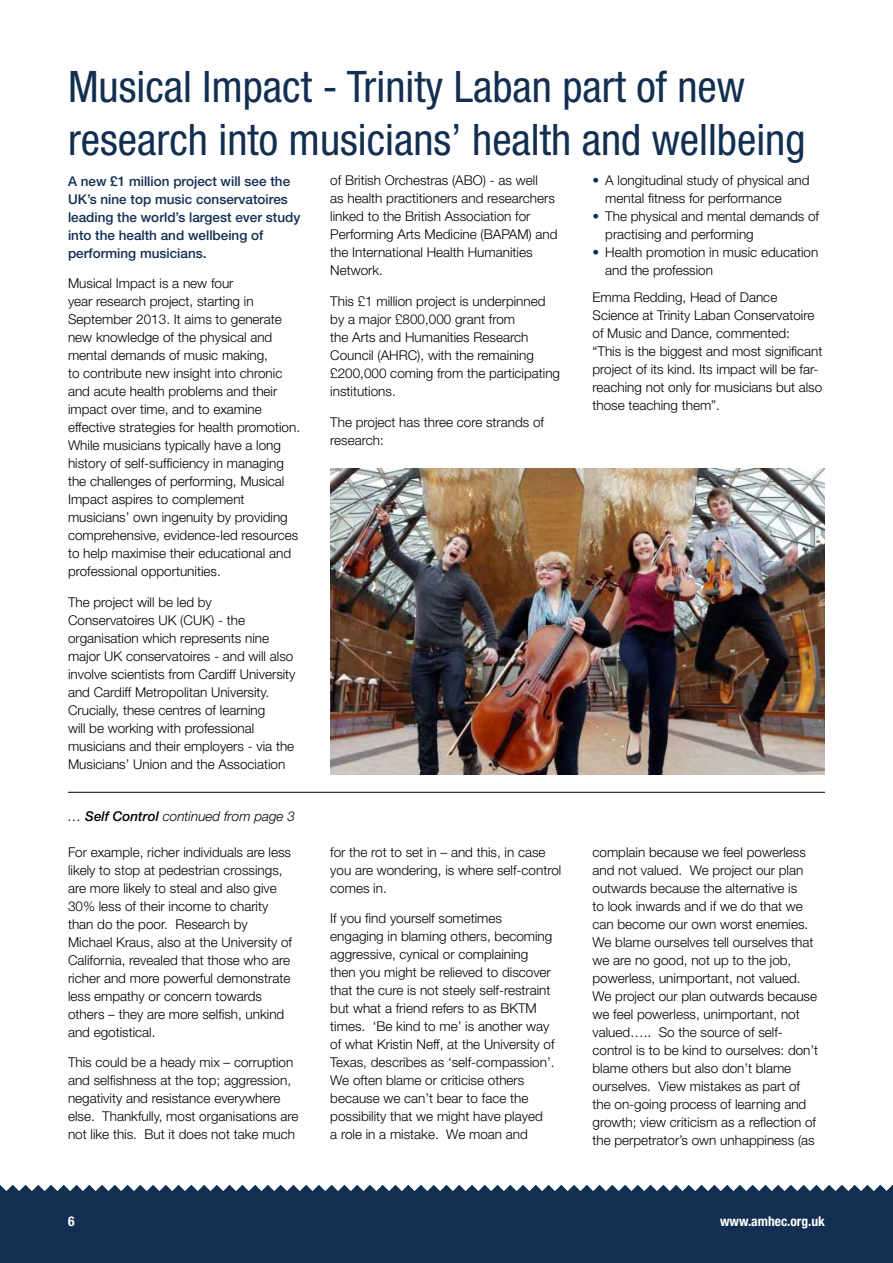
<style>
.page{position:relative;width:893px;height:1263px;background:#fff}
.page>*{position:absolute;margin:0;border:0;box-sizing:border-box;transform-origin:0 0}
.t1{font:condensed 43.5px/52.5px "Helvetica Neue";color:#122f52}
.t2{font:300 13.5px/18px "Helvetica Neue";color:#000}
.t3{font:500 13.5px/18px "Helvetica Neue";color:#122f52}
.t4{font:italic 300 13.5px "Helvetica Neue";color:#000}
.t5{font:700 condensed 13.5px "Helvetica Neue";color:#fff}
.s1{color:#122f52}
.s2{font-weight:500}
</style>
<div class="page">
<div style="left:0;top:1185px;width:893px;height:78px;background:#122f52"></div>
<hr style="left:68px;top:792px;width:757px;height:1px;background:#000">
<img style="left:330px;top:468px;width:495px;height:306px">
<h1 class="t1" style="left:68px;top:60px;width:739px">Musical Impact - Trinity Laban part of new research into musicians’ health and wellbeing</h1>
<p class="t3" style="left:68px;top:172px;width:234px">A new £1 million project will see the UK’s nine top music conservatoires leading the world’s largest ever study into the health and wellbeing of performing musicians.</p>
<p class="t2" style="left:68px;top:274px;width:234px">Musical Impact is a new four<br>year research project, starting in September 2013. It aims to generate new knowledge of the physical and mental demands of music making,<br>to contribute new insight into chronic and acute health problems and their impact over time, and to examine effective strategies for health promotion.<br>While musicians typically have a long history of self-sufficiency in managing the challenges of performing, Musical Impact aspires to complement musicians’ own ingenuity by providing comprehensive, evidence-led resources to help maximise their educational and professional opportunities.</p>
<p class="t2" style="left:68px;top:593px;width:229px">The project will be led by Conservatoires UK (CUK) - the organisation which represents nine major UK conservatoires - and will also involve scientists from Cardiff University and Cardiff Metropolitan University.<br>Crucially, these centres of learning<br>will be working with professional musicians and their employers - via the Musicians’ Union and the Association</p>
<p class="t2" style="left:330px;top:171px;width:229px">of British Orchestras (ABO) - as well<br>as health practitioners and researchers linked to the British Association for Performing Arts Medicine (BAPAM) and the International Health Humanities Network.</p>
<p class="t2" style="left:330px;top:292px;width:231px">This £1 million project is underpinned by a major £800,000 grant from<br>the Arts and Humanities Research<br>Council (AHRC), with the remaining £200,000 coming from the participating institutions.</p>
<p class="t2" style="left:330px;top:413px;width:215px">The project has three core strands of research:</p>
<p class="t2" style="left:605px;top:171px;width:206px;text-indent:-13px"><span class="s1">•</span> A longitudinal study of physical and mental fitness for performance</p>
<p class="t2" style="left:605px;top:207px;width:215px;text-indent:-13px"><span class="s1">•</span> The physical and mental demands of practising and performing</p>
<p class="t2" style="left:605px;top:243px;width:215px;text-indent:-13px"><span class="s1">•</span> Health promotion in music education and the profession</p>
<p class="t2" style="left:592px;top:288px;width:231px">Emma Redding, Head of Dance Science at Trinity Laban Conservatoire of Music and Dance, commented:<br>“This is the biggest and most significant project of its kind. Its impact will be far&shy;reaching not only for musicians but also those teaching them”.</p>
<p class="t4" style="left:68px;top:808px;width:228px">… <span class="s2">Self Control</span> continued from page 3</p>
<p class="t2" style="left:68px;top:843px;width:226px">For example, richer individuals are less likely to stop at pedestrian crossings, are more likely to steal and also give 30% less of their income to charity than do the poor. Research by Michael Kraus, also at the University of California, revealed that those who are richer and more powerful demonstrate less empathy or concern towards others – they are more selfish, unkind and egotistical.</p>
<p class="t2" style="left:68px;top:1053px;width:232px">This could be a heady mix – corruption and selfishness at the top; aggression, negativity and resistance everywhere else. Thankfully, most organisations are not like this. But it does not take much</p>
<p class="t2" style="left:330px;top:842px;width:233px">for the rot to set in – and this, in case you are wondering, is where self-control comes in.</p>
<p class="t2" style="left:330px;top:909px;width:226px">If you find yourself sometimes engaging in blaming others, becoming aggressive, cynical or complaining then you might be relieved to discover that the cure is not steely self-restraint but what a friend refers to as BKTM times. ‘Be kind to me’ is another way of what Kristin Neff, at the University of Texas, describes as ‘self-compassion’.<br>We often blame or criticise others because we can’t bear to face the possibility that we might have played<br>a role in a mistake. We moan and</p>
<p class="t2" style="left:592px;top:842px;width:227px">complain because we feel powerless and not valued. We project our plan outwards because the alternative is<br>to look inwards and if we do that we can become our own worst enemies.<br>We blame ourselves tell ourselves that we are no good, not up to the job, powerless, unimportant, not valued.<br>We project our plan outwards because we feel powerless, unimportant, not valued….. So the source of self&shy;control is to be kind to ourselves: don’t blame others but also don’t blame ourselves. View mistakes as part of the on-going process of learning and growth; view criticism as a reflection of the perpetrator’s own unhappiness (as</p>
<p class="t5" style="left:68px;top:1213px;width:8px">6</p>
<p class="t5" style="left:720px;top:1213px;width:106px">www.amhec.org.uk</p>
</div>
